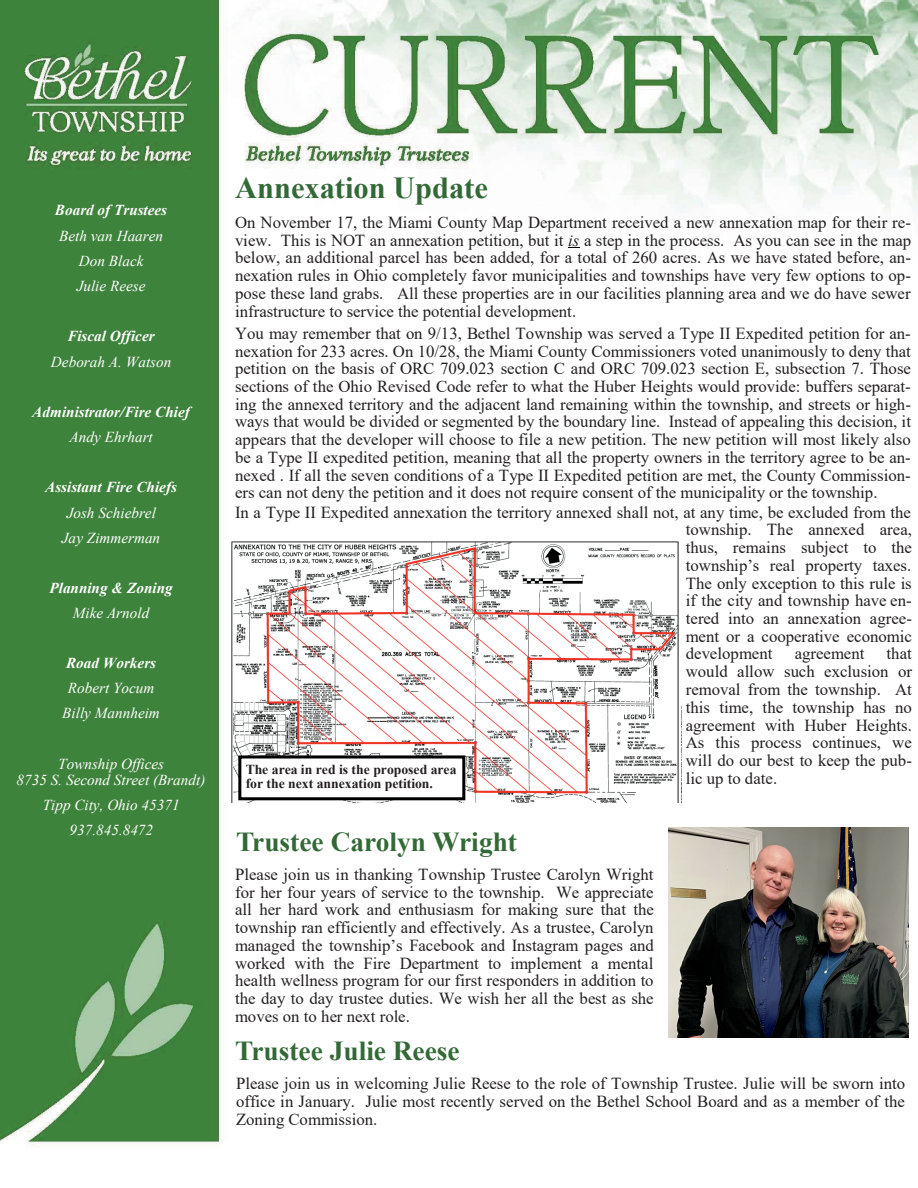
<style>
.page{position:relative;width:918px;height:1188px;background:#fff}
.page>*{position:absolute;margin:0;border:0;box-sizing:border-box;transform-origin:0 0}
.t1{font:700 30.45px "Times New Roman";color:#326936}
.t2{font:700 27.45px "Times New Roman";color:#326936}
.t3{font:16.8px/17.7px "Times New Roman";color:#231f20;text-align:justify}
.t4{font:italic 15.15px/25.2px "Times New Roman";color:#fff;text-align:center}
.t5{font:italic 700 15.15px/25.3px "Times New Roman";color:#fff;text-align:center}
.t6{font:700 13.65px/14.2px "Times New Roman";color:#231f20}
.s1{font-weight:700}
.s2{font-weight:400}
.s3{font-style:italic}
</style>
<div class="page">
<img style="left:0;top:0;width:918px;height:1147px">
<img style="left:225px;top:537px;width:456px;height:266px">
<img style="left:668px;top:828px;width:241px;height:209px">
<div style="left:240px;top:757px;width:224px;height:42px;background:#fff"></div>
<div style="left:238px;top:755px;width:227px;height:45px;border:3px solid #000"></div>
<p class="t4" style="left:55px;top:197px;width:114px"><span class="s1">Board of Trustees<br></span>Beth van Haaren<br>Don Black<br>Julie Reese</p>
<p class="t4" style="left:51px;top:323px;width:122px"><span class="s1">Fiscal Officer<br></span>Deborah A. Watson</p>
<p class="t5" style="left:32px;top:399px;width:159px">Administrator/Fire Chief<br><span class="s2">Andy Ehrhart</span></p>
<p class="t4" style="left:45px;top:474px;width:133px"><span class="s1">Assistant Fire Chiefs<br></span>Josh Schiebrel<br>Jay Zimmerman</p>
<p class="t5" style="left:49px;top:574px;width:125px">Planning &amp; Zoning<br><span class="s2">Mike Arnold</span></p>
<p class="t4" style="left:62px;top:650px;width:99px"><span class="s1">Road Workers<br></span>Robert Yocum<br>Billy Mannheim</p>
<p class="t4" style="left:17px;top:755px;width:190px;line-height:16px">Township Offices<br>8735 S. Second Street (Brandt)</p>
<p class="t4" style="left:43px;top:792px;width:138px">Tipp City, Ohio 45371<br>937.845.8472</p>
<p class="t1" style="left:235px;top:166px;width:254px">Annexation Update</p>
<p class="t3" style="left:235px;top:213px;width:678px">On November 17, the Miami County Map Department received a new annexation map for their re&shy;view. This is NOT an annexation petition, but it <span class="s3">is</span> a step in the process. As you can see in the map below, an additional parcel has been added, for a total of 260 acres. As we have stated before, an&shy;nexation rules in Ohio completely favor municipalities and townships have very few options to op&shy;pose these land grabs. All these properties are in our facilities planning area and we do have sewer infrastructure to service the potential development.</p>
<p class="t3" style="left:235px;top:324px;width:677px">You may remember that on 9/13, Bethel Township was served a Type II Expedited petition for an&shy;nexation for 233 acres. On 10/28, the Miami County Commissioners voted unanimously to deny that petition on the basis of ORC 709.023 section C and ORC 709.023 section E, subsection 7. Those sections of the Ohio Revised Code refer to what the Huber Heights would provide: buffers separat&shy;ing the annexed territory and the adjacent land remaining within the township, and streets or high&shy;ways that would be divided or segmented by the boundary line. Instead of appealing this decision, it appears that the developer will choose to file a new petition. The new petition will most likely also be a Type II expedited petition, meaning that all the property owners in the territory agree to be an&shy;nexed . If all the seven conditions of a Type II Expedited petition are met, the County Commission&shy;ers can not deny the petition and it does not require consent of the municipality or the township.</p>
<p class="t3" style="left:686px;top:503px;width:228px;text-indent:-451px">In a Type II Expedited annexation the territory annexed shall not, at any time, be excluded from the township. The annexed area, thus, remains subject to the township’s real property taxes.<br>The only exception to this rule is if the city and township have en&shy;tered into an annexation agree&shy;ment or a cooperative economic development</p>
<p class="t3" style="left:686px;top:644px;width:228px;text-indent:201px">that would allow such exclusion or removal from the township. At this time, the township has no agreement with Huber Heights.<br>As this process continues, we will do our best to keep the pub&shy;lic up to date.</p>
<p class="t3" style="left:795px;top:644px;width:71px">agreement</p>
<p class="t6" style="left:246px;top:762px;width:213px">The area in red is the proposed area for the next annexation petition.</p>
<p class="t2" style="left:236px;top:822px;width:283px">Trustee Carolyn Wright</p>
<p class="t3" style="left:235px;top:865px;width:420px">Please join us in thanking Township Trustee Carolyn Wright for her four years of service to the township. We appreciate all her hard work and enthusiasm for making sure that the township ran efficiently and effectively. As a trustee, Carolyn managed the township’s Facebook and Instagram pages and worked with the Fire Department to implement a mental health wellness program for our first responders in addition to the day to day trustee duties. We wish her all the best as she moves on to her next role.</p>
<p class="t2" style="left:235px;top:1031px;width:226px">Trustee Julie Reese</p>
<p class="t3" style="left:236px;top:1074px;width:671px">Please join us in welcoming Julie Reese to the role of Township Trustee. Julie will be sworn into office in January. Julie most recently served on the Bethel School Board and as a member of the Zoning Commission.</p>
</div>
